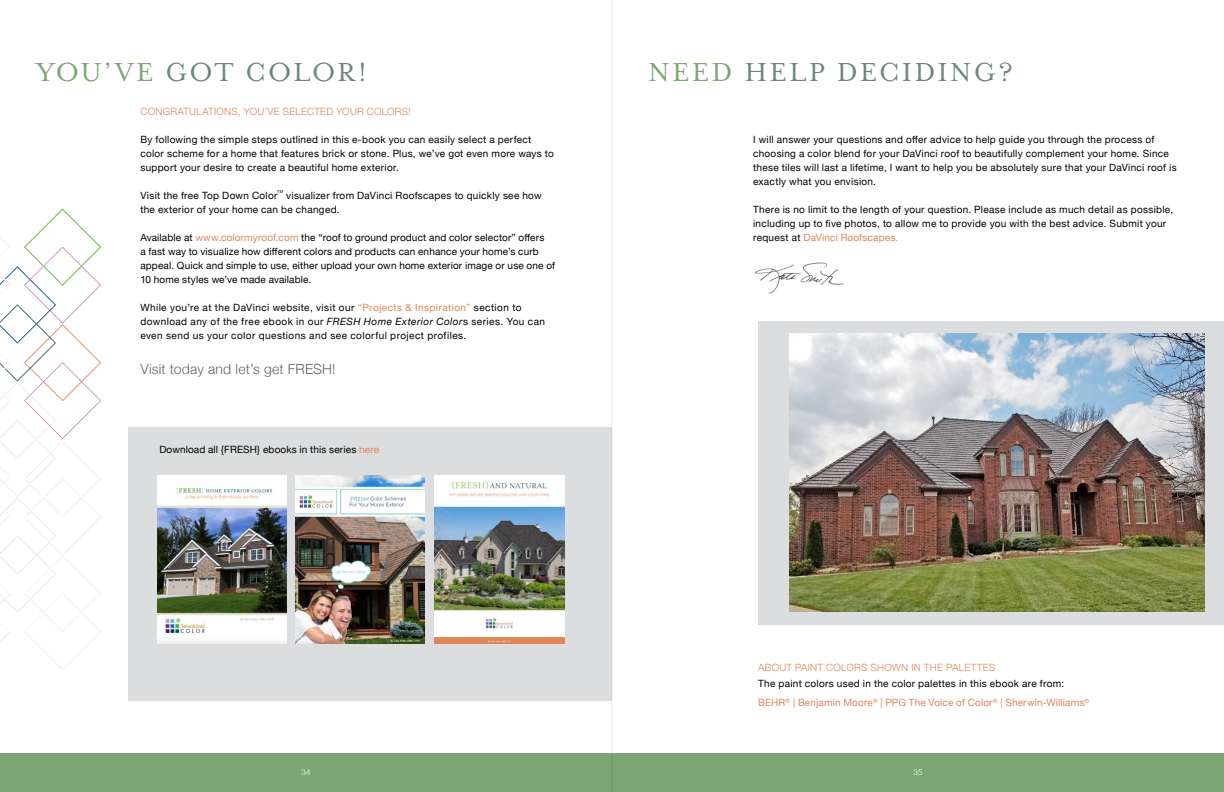
<style>
.page{position:relative;width:1224px;height:792px;background:#fff}
.page>*{position:absolute;margin:0;border:0;box-sizing:border-box;transform-origin:0 0}
.t1{font:30px "Mrs Eaves OT";letter-spacing:.075em;color:#6c867c}
.t2{font:300 14px "Helvetica Neue";letter-spacing:.015em;color:#636466}
.t3{font:10px/14px "Helvetica Neue";letter-spacing:.025em;color:#000}
.t4{font:10px/14px "Helvetica Neue";letter-spacing:.045em;color:#000}
.t5{font:300 10px "Helvetica Neue";letter-spacing:.03em;color:#e28657}
.t6{font:10px "Helvetica Neue";letter-spacing:.01em;color:#e28657}
.t7{font:300 8px "Helvetica Neue";color:#fff}
.t8{font:4.1px "Helvetica Neue";color:#000}
.s1{color:#7ba572}
.s2{color:#e28657}
.s3{font-style:italic}
</style>
<div class="page">
<div style="left:0;top:753px;width:630px;height:39px;background:#7ba572"></div>
<div style="left:594px;top:753px;width:630px;height:39px;background:#7ba572"></div>
<div style="left:128px;top:427px;width:484px;height:274px;background:#dcddde"></div>
<svg style="left:0;top:209px;width:101px;height:461px"></svg>
<img style="left:157px;top:475px;width:129px;height:168px">
<img style="left:296px;top:475px;width:129px;height:168px">
<img style="left:435px;top:475px;width:129px;height:168px">
<img style="left:754px;top:262px;width:90px;height:32px">
<div style="left:758px;top:321px;width:466px;height:304px;background:#dcddde"></div>
<img style="left:789px;top:333px;width:416px;height:279px">
<hr style="left:612px;top:0;width:1px;height:792px;background:#000">
<h1 class="t1" style="left:36px;top:56px;width:333px"><span class="s1">YOU’VE</span> GOT COLOR!</h1>
<p class="t5" style="left:140px;top:104px;width:272px">CONGRATULATIONS, YOU’VE SELECTED YOUR COLORS!</p>
<p class="t3" style="left:140px;top:133px;width:415px">By following the simple steps outlined in this e-book you can easily select a perfect color scheme for a home that features brick or stone. Plus, we’ve got even more ways to support your desire to create a beautiful home exterior.</p>
<p class="t3" style="left:140px;top:189px;width:139px">Visit the free Top Down Color</p>
<p class="t8" style="left:277px;top:189px;width:8px">TM</p>
<p class="t3" style="left:140px;top:189px;width:403px;text-indent:146px">visualizer from DaVinci Roofscapes to quickly see how the exterior of your home can be changed.</p>
<p class="t3" style="left:140px;top:231px;width:416px">Available at <span class="s2">www.colormyroof.com</span> the “roof to ground product and color selector” offers<br>a fast way to visualize how different colors and products can enhance your home’s curb appeal. Quick and simple to use, either upload your own home exterior image or use one of 10 home styles we’ve made available.</p>
<p class="t4" style="left:140px;top:301px;width:406px">While you’re at the DaVinci website, visit our <span class="s2">“Projects &amp; Inspiration”</span> section to download any of the free ebook in our <span class="s3">FRESH Home Exterior Color</span>s series. You can even send us your color questions and see colorful project profiles.</p>
<h2 class="t2" style="left:140px;top:358px;width:197px">Visit today and let’s get FRESH!</h2>
<p class="t3" style="left:159px;top:443px;width:221px">Download all {FRESH} ebooks in this series <span class="s2">here</span></p>
<h1 class="t1" style="left:648px;top:56px;width:366px"><span class="s1">NEED</span> HELP DECIDING?</h1>
<p class="t3" style="left:753px;top:133px;width:425px">I will answer your questions and offer advice to help guide you through the process of choosing a color blend for your DaVinci roof to beautifully complement your home. Since these tiles will last a lifetime, I want to help you be absolutely sure that your DaVinci roof is exactly what you envision.</p>
<p class="t3" style="left:753px;top:203px;width:422px">There is no limit to the length of your question. Please include as much detail as possible, including up to five photos, to allow me to provide you with the best advice. Submit your request at <span class="s2">DaVinci Roofscapes.</span></p>
<p class="t5" style="left:758px;top:659px;width:239px">ABOUT PAINT COLORS SHOWN IN THE PALETTES</p>
<p class="t3" style="left:758px;top:677px;width:308px">The paint colors used in the color palettes in this ebook are from:</p>
<p class="t6" style="left:758px;top:695px;width:333px">BEHR<sup>®</sup> | Benjamin Moore<sup>®</sup> | PPG The Voice of Color<sup>®</sup> | Sherwin-Williams<sup>®</sup></p>
<p class="t7" style="left:302px;top:766px;width:10px">34</p>
<p class="t7" style="left:914px;top:766px;width:10px">35</p>
</div>
